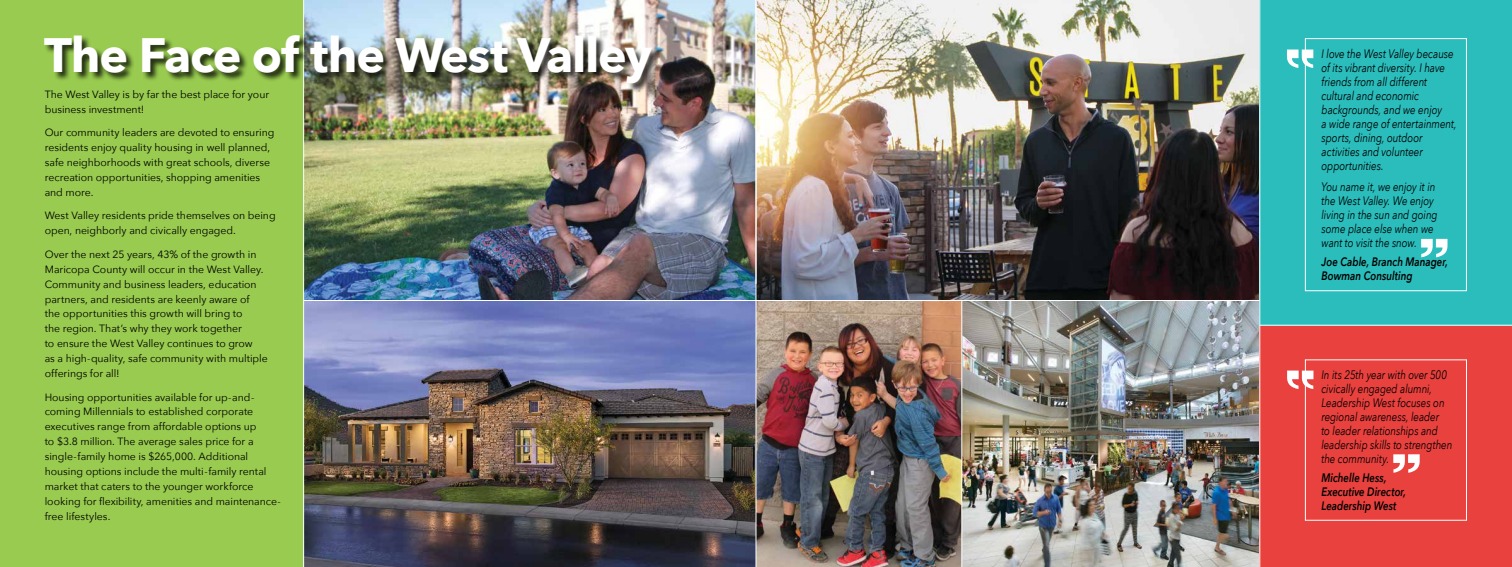
<style>
.page{position:relative;width:1512px;height:567px;background:#fff}
.page>*{position:absolute;margin:0;border:0;box-sizing:border-box;transform-origin:0 0}
.t1{font:700 48.12px "Avenir Next";letter-spacing:-.025em;color:#fff}
.t2{font:italic 12.25px/14px "Avenir Next";letter-spacing:-.005em;color:#000;scale:.8 1}
.t3{font:italic 600 12.25px/14px "Avenir Next";color:#000;scale:.8 1}
.t4{font:10.5px/14.9px "Avenir Next";letter-spacing:-.005em;color:#000}
</style>
<div class="page">
<img style="left:304px;top:0;width:955px;height:567px">
<div style="left:1260px;top:325px;width:252px;height:242px;background:#e8413e"></div>
<div style="left:0;top:0;width:304px;height:567px;background:#98cb4f"></div>
<div style="left:1260px;top:0;width:252px;height:325px;background:#2abdbb"></div>
<div style="left:1305px;top:359px;width:162px;height:162px;border:1px solid #fff"></div>
<svg style="left:1287px;top:50px;width:26px;height:18px"></svg>
<svg style="left:1287px;top:371px;width:26px;height:18px"></svg>
<svg style="left:1421px;top:239px;width:27px;height:18px"></svg>
<svg style="left:1393px;top:454px;width:27px;height:19px"></svg>
<hr style="left:961px;top:300px;width:1px;height:267px;background:#fff">
<hr style="left:756px;top:0;width:1px;height:567px;background:#fff">
<hr style="left:303px;top:0;width:1px;height:567px;background:#fff">
<hr style="left:304px;top:300px;width:956px;height:1px;background:#fff">
<div style="left:44px;top:35px;width:617px;height:58px;background:#000;opacity:.75"></div>
<hr style="left:1260px;top:325px;width:252px;height:1px;background:#fff">
<div style="left:1305px;top:38px;width:162px;height:253px;border:1px solid #fff"></div>
<h1 class="t1" style="left:44px;top:14px;width:610px">The Face of the West Valley</h1>
<p class="t4" style="left:45px;top:86px;width:226px">The West Valley is by far the best place for your business investment!</p>
<p class="t4" style="left:45px;top:125px;width:231px">Our community leaders are devoted to ensuring residents enjoy quality housing in well planned, safe neighborhoods with great schools, diverse recreation opportunities, shopping amenities and more.</p>
<p class="t4" style="left:45px;top:208px;width:232px">West Valley residents pride themselves on being open, neighborly and civically engaged.</p>
<p class="t4" style="left:45px;top:246px;width:225px">Over the next 25 years, 43% of the growth in Maricopa County will occur in the West Valley.<br>Community and business leaders, education partners, and residents are keenly aware of<br>the opportunities this growth will bring to<br>the region. That’s why they work together<br>to ensure the West Valley continues to grow<br>as a high-quality, safe community with multiple offerings for all!</p>
<p class="t4" style="left:45px;top:389px;width:238px">Housing opportunities available for up-and&shy;coming Millennials to established corporate executives range from affordable options up<br>to $3.8 million. The average sales price for a single-family home is $265,000. Additional housing options include the multi-family rental market that caters to the younger workforce looking for flexibility, amenities and maintenance&shy;free lifestyles.</p>
<p class="t2" style="left:1322px;top:46px;width:171px">I love the West Valley because of its vibrant diversity. I have friends from all different cultural and economic backgrounds, and we enjoy<br>a wide range of entertainment, sports, dining, outdoor activities and volunteer opportunities.</p>
<p class="t2" style="left:1322px;top:179px;width:147px">You name it, we enjoy it in the West Valley. We enjoy living in the sun and going some place else when we want to visit the snow.</p>
<p class="t3" style="left:1322px;top:254px;width:159px">Joe Cable, Branch Manager,<br>Bowman Consulting</p>
<p class="t2" style="left:1321px;top:367px;width:165px">In its 25th year with over 500 civically engaged alumni,<br>Leadership West focuses on regional awareness, leader<br>to leader relationships and leadership skills to strengthen the community.</p>
<p class="t3" style="left:1321px;top:470px;width:107px">Michelle Hess,<br>Executive Director,<br>Leadership West</p>
</div>
